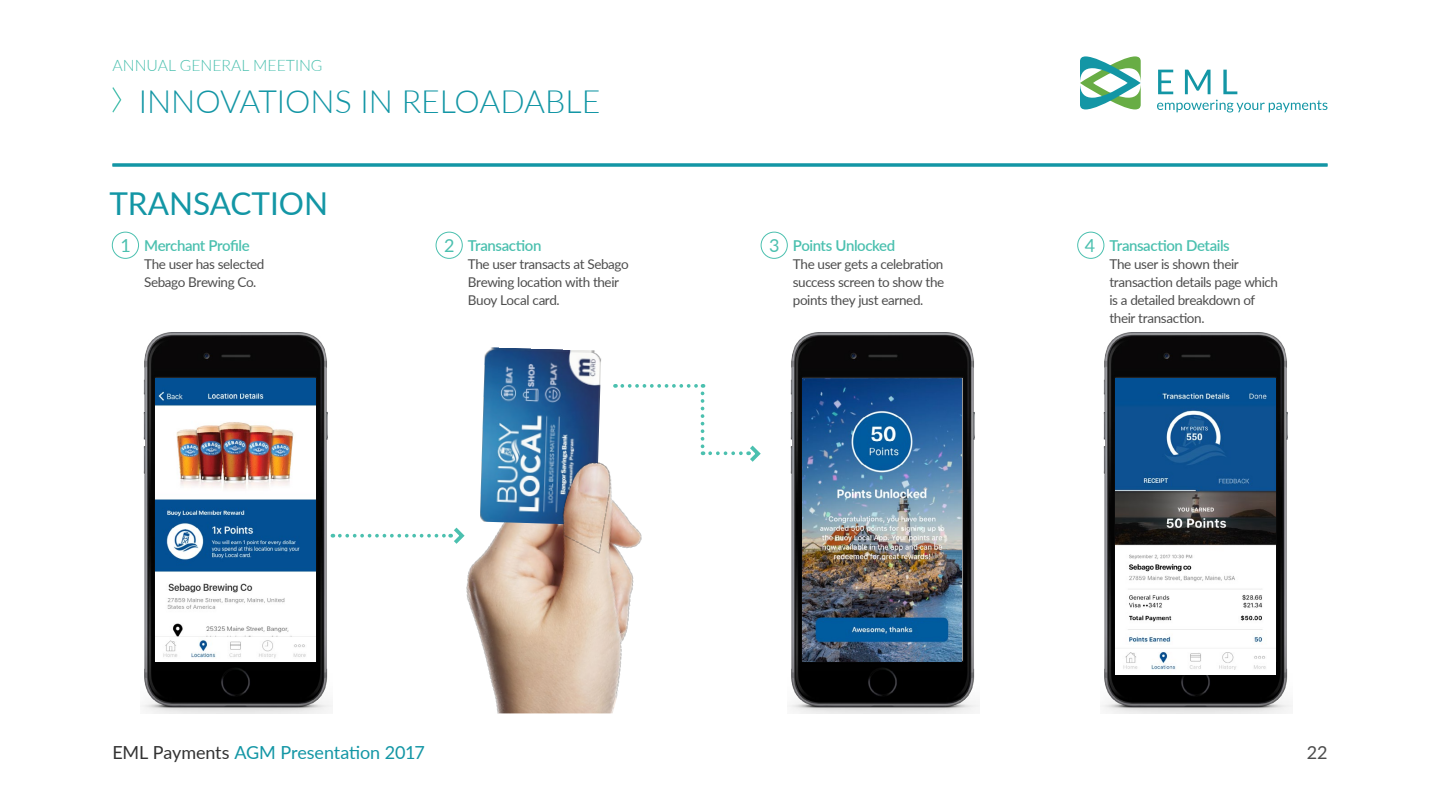
<style>
.page{position:relative;width:1440px;height:810px;background:#fff}
.page>*{position:absolute;margin:0;border:0;box-sizing:border-box;transform-origin:0 0}
.t1{font:300 32.03px "Lato";color:#1396a5}
.t2{font:31.5px "Lato";color:#1396a5}
.t3{font:18px "Lato";letter-spacing:-.01em;color:#1396a5}
.t4{font:18px "Lato";color:#4d4d4d}
.t5{font:17.92px "Lato";color:#4bc0af}
.t6{font:300 15.75px "Lato";color:#4bc0af}
.t7{font:600 15px "Lato";letter-spacing:-.03em;color:#4bc0af}
.t8{font:13.5px/18px "Lato";letter-spacing:-.03em;color:#4d4d4d}
.s1{font-weight:400;font-size:17.92px}
.s2{color:#333}
</style>
<div class="page">
<svg style="left:1080px;top:56px;width:61px;height:53px"></svg>
<svg style="left:1158px;top:70px;width:15px;height:24px"></svg>
<svg style="left:1185px;top:70px;width:26px;height:24px"></svg>
<svg style="left:1223px;top:70px;width:14px;height:24px"></svg>
<svg style="left:1157px;top:100px;width:170px;height:13px"></svg>
<hr style="left:112px;top:164px;width:1216px;height:2px;background:#1396a5">
<div style="left:112px;top:232px;width:27px;height:27px;border:1px solid #4bc0af;border-radius:50%"></div>
<div style="left:436px;top:232px;width:27px;height:27px;border:1px solid #4bc0af;border-radius:50%"></div>
<div style="left:761px;top:232px;width:27px;height:27px;border:1px solid #4bc0af;border-radius:50%"></div>
<div style="left:1077px;top:232px;width:27px;height:27px;border:1px solid #4bc0af;border-radius:50%"></div>
<svg style="left:700px;top:384px;width:4px;height:71px"></svg>
<svg style="left:710px;top:445px;width:51px;height:17px"></svg>
<svg style="left:340px;top:533px;width:59px;height:5px"></svg>
<img style="left:142px;top:332px;width:191px;height:381px">
<img style="left:156px;top:378px;width:160px;height:284px">
<img style="left:399px;top:384px;width:299px;height:329px">
<img style="left:480px;top:347px;width:121px;height:178px">
<img style="left:552px;top:451px;width:75px;height:106px">
<img style="left:789px;top:332px;width:190px;height:381px">
<img style="left:802px;top:378px;width:159px;height:284px">
<img style="left:1102px;top:332px;width:190px;height:381px">
<img style="left:1115px;top:378px;width:160px;height:297px">
<svg style="left:112px;top:87px;width:9px;height:26px"></svg>
<p class="t6" style="left:112px;top:55px;width:212px">ANNUAL GENERAL MEETING</p>
<h1 class="t1" style="left:139px;top:79px;width:463px">INNOVATIONS IN RELOADABLE</h1>
<h2 class="t2" style="left:109px;top:181px;width:220px">TRANSACTION</h2>
<p class="t7" style="left:120px;top:235px;width:131px"><span class="s1">1</span> Merchant Profile</p>
<h3 class="t5" style="left:444px;top:233px;width:12px">2</h3>
<h3 class="t5" style="left:769px;top:233px;width:12px">3</h3>
<h3 class="t5" style="left:1085px;top:233px;width:12px">4</h3>
<p class="t8" style="left:144px;top:255px;width:122px">The user has selected<br>Sebago Brewing Co.</p>
<p class="t7" style="left:468px;top:235px;width:75px">Transaction</p>
<p class="t8" style="left:468px;top:255px;width:162px">The user transacts at Sebago<br>Brewing location with their<br>Buoy Local card.</p>
<p class="t7" style="left:793px;top:235px;width:104px">Points Unlocked</p>
<p class="t8" style="left:793px;top:255px;width:153px;text-align:justify">The user gets a celebration success screen to show the points they just earned.</p>
<p class="t7" style="left:1109px;top:235px;width:122px">Transaction Details</p>
<p class="t8" style="left:1109px;top:255px;width:170px">The user is shown their transaction details page which is a detailed breakdown of their transaction.</p>
<h3 class="t3" style="left:112px;top:740px;width:314px"><span class="s2">EML Payments</span> AGM Presentation 2017</h3>
<h3 class="t4" style="left:1307px;top:740px;width:22px">22</h3>
</div>
